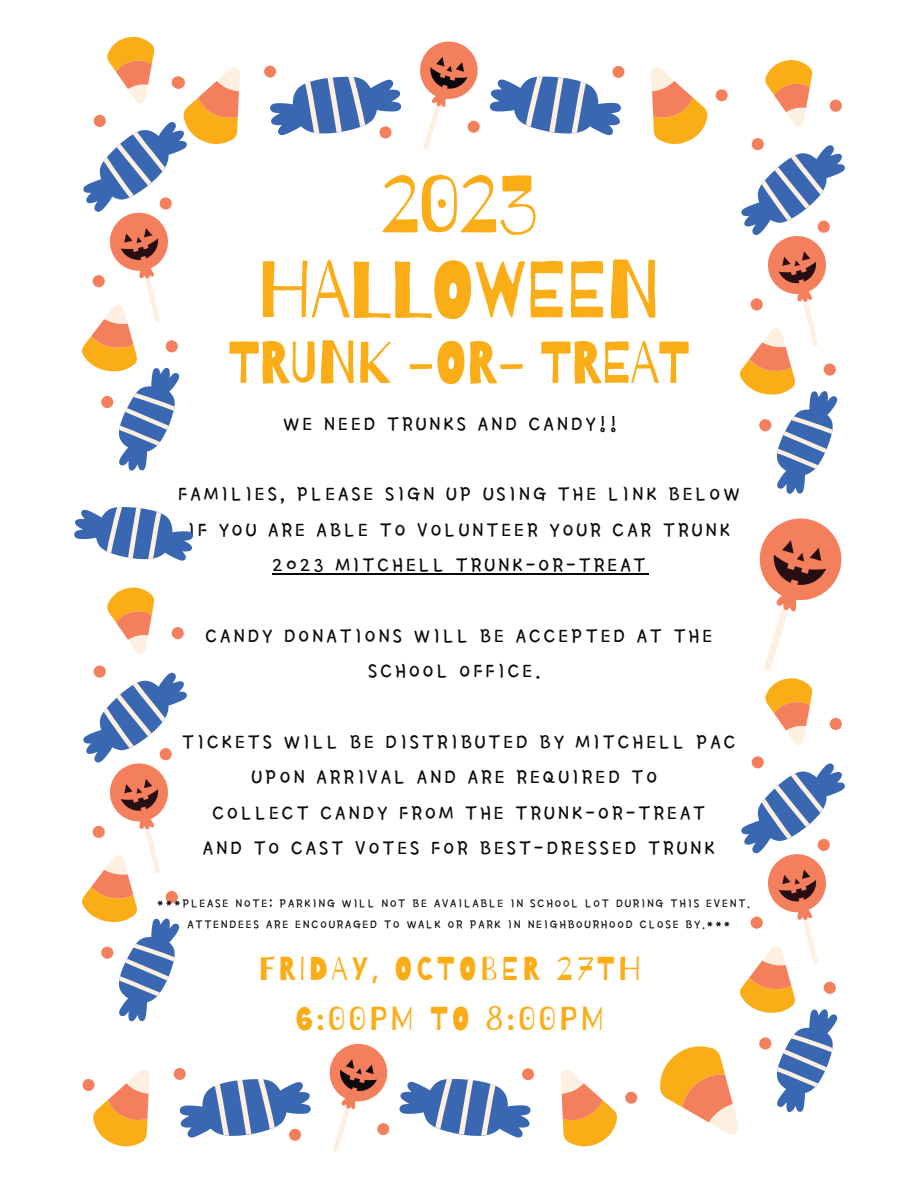
<style>
.page{position:relative;width:918px;height:1188px;background:#fff}
.page>*{position:absolute;margin:0;border:0;box-sizing:border-box;transform-origin:0 0}
.t1{font:80.1px "Barriecito";letter-spacing:-.01em;color:#fbad18}
.t2{font:58.8px "Barriecito";letter-spacing:-.01em;color:#fbad18}
.t3{font:33px "Barriecito";letter-spacing:.12em;color:#fbad18}
.t4{font:23.55px/35.4px "Gamja Flower";letter-spacing:.12em;color:#0e080a;text-align:center}
.t5{font:14.1px "Gamja Flower";letter-spacing:.12em;color:#0e080a}
</style>
<div class="page">
<hr style="left:272px;top:573px;width:377px;height:2px;background:#0e080a">
<svg style="left:83px;top:1044px;width:554px;height:60px"></svg>
<svg style="left:93px;top:1059px;width:524px;height:93px"></svg>
<svg style="left:82px;top:36px;width:626px;height:435px"></svg>
<svg style="left:82px;top:587px;width:105px;height:435px"></svg>
<svg style="left:740px;top:60px;width:105px;height:434px"></svg>
<svg style="left:660px;top:518px;width:185px;height:616px"></svg>
<svg style="left:74px;top:507px;width:119px;height:54px"></svg>
<p class="t1" style="left:380px;top:156px;width:159px">2023</p>
<p class="t1" style="left:258px;top:240px;width:404px">HALLOWEEN</p>
<p class="t2" style="left:228px;top:326px;width:463px">TRUNK -OR- TREAT</p>
<p class="t4" style="left:283px;top:405px;width:335px">WE NEED TRUNKS AND CANDY!!</p>
<p class="t4" style="left:178px;top:476px;width:563px">FAMILIES, PLEASE SIGN UP USING THE LINK BELOW<br>IF YOU ARE ABLE TO VOLUNTEER YOUR CAR TRUNK</p>
<p class="t4" style="left:272px;top:547px;width:375px">2023 MITCHELL TRUNK-OR-TREAT</p>
<p class="t4" style="left:205px;top:618px;width:509px">CANDY DONATIONS WILL BE ACCEPTED AT THE<br>SCHOOL OFFICE.</p>
<p class="t4" style="left:182px;top:724px;width:555px">TICKETS WILL BE DISTRIBUTED BY MITCHELL PAC<br>UPON ARRIVAL AND ARE REQUIRED TO</p>
<p class="t4" style="left:213px;top:794px;width:494px">COLLECT CANDY FROM THE TRUNK-OR-TREAT</p>
<p class="t4" style="left:203px;top:830px;width:514px">AND TO CAST VOTES FOR BEST-DRESSED TRUNK</p>
<p class="t5" style="left:157px;top:896px;width:595px">***PLEASE NOTE: PARKING WILL NOT BE AVAILABLE IN SCHOOL LOT DURING THIS EVENT.</p>
<p class="t5" style="left:187px;top:917px;width:545px">ATTENDEES ARE ENCOURAGED TO WALK OR PARK IN NEIGHBOURHOOD CLOSE BY.***</p>
<p class="t3" style="left:259px;top:948px;width:384px">FRIDAY, OCTOBER 27TH</p>
<p class="t3" style="left:296px;top:998px;width:309px">6:00PM TO 8:00PM</p>
</div>
